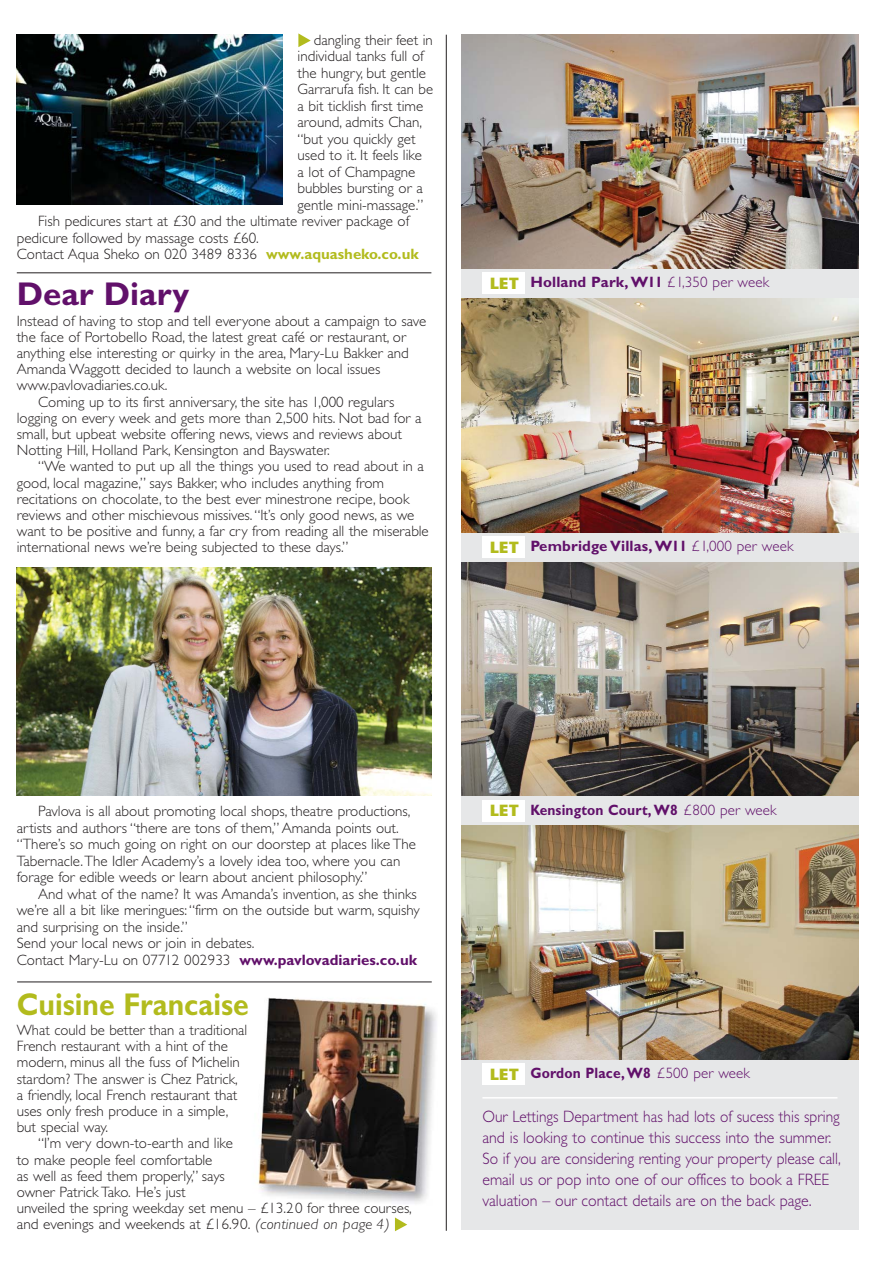
<style>
.page{position:relative;width:893px;height:1263px;background:#fff}
.page>*{position:absolute;margin:0;border:0;box-sizing:border-box;transform-origin:0 0}
.t1{font:700 33px "Gill Sans";color:#61106a}
.t2{font:700 31.5px "Gill Sans";color:#b2bb1d;scale:.9 1}
.t3{font:300 16.5px/21px "Gill Sans";color:#61106a;scale:.93 1}
.t4{font:300 15px/16.2px "Gill Sans";color:#231f20}
.t5{font:700 15px "Gill Sans";letter-spacing:.01em;color:#61106a}
.t6{font:700 15px "Gill Sans";letter-spacing:.01em;color:#61106a;scale:.92 1}
.s1{font-weight:700;color:#b2bb1d}
.s2{font-family:"Futura";color:#b2bb1d}
.s3{font-weight:300}
.s4{font-weight:700;color:#61106a}
.s5{font-style:italic}
</style>
<div class="page">
<hr style="left:446px;top:35px;width:1px;height:1196px;background:#231f20">
<div style="left:461px;top:35px;width:398px;height:1194px;background:#e6e7e8"></div>
<img style="left:461px;top:35px;width:398px;height:234px">
<img style="left:461px;top:562px;width:398px;height:234px">
<img style="left:461px;top:298px;width:398px;height:234px">
<img style="left:461px;top:826px;width:398px;height:233px">
<div style="left:482px;top:536px;width:43px;height:22px;background:#fff"></div>
<div style="left:482px;top:273px;width:43px;height:21px;background:#fff"></div>
<div style="left:482px;top:800px;width:43px;height:21px;background:#fff"></div>
<div style="left:482px;top:1064px;width:43px;height:21px;background:#fff"></div>
<hr style="left:482px;top:1097px;width:355px;height:1px;background:#fff">
<img style="left:17px;top:35px;width:266px;height:169px">
<img style="left:17px;top:567px;width:414px;height:229px">
<hr style="left:17px;top:982px;width:415px;height:1px;background:#231f20">
<hr style="left:17px;top:273px;width:414px;height:1px;background:#231f20">
<svg style="left:395px;top:1217px;width:12px;height:14px"></svg>
<img style="left:257px;top:997px;width:180px;height:206px">
<svg style="left:298px;top:33px;width:13px;height:14px"></svg>
<p class="t4" style="left:314px;top:32px;width:121px">dangling their feet in</p>
<p class="t4" style="left:298px;top:48px;width:128px">individual tanks full of</p>
<p class="t4" style="left:298px;top:65px;width:130px">the hungry, but gentle</p>
<p class="t4" style="left:298px;top:81px;width:137px">Garrarufa fish. It can be</p>
<p class="t4" style="left:298px;top:98px;width:127px">a bit ticklish first time</p>
<p class="t4" style="left:298px;top:114px;width:126px">around, admits Chan,</p>
<p class="t4" style="left:298px;top:131px;width:120px">“but you quickly get</p>
<p class="t4" style="left:298px;top:147px;width:126px">used to it. It feels like</p>
<p class="t4" style="left:298px;top:164px;width:119px">a lot of Champagne</p>
<p class="t4" style="left:298px;top:180px;width:127px">bubbles bursting or a</p>
<p class="t4" style="left:298px;top:197px;width:127px">gentle mini-massage.”</p>
<p class="t4" style="left:38px;top:213px;width:373px">Fish pedicures start at £30 and the ultimate reviver package of</p>
<p class="t4" style="left:17px;top:230px;width:244px">pedicure followed by massage costs £60.</p>
<p class="t4" style="left:17px;top:246px;width:403px">Contact Aqua Sheko on 020 3489 8336 <span class="s1">www.aquasheko.co.uk</span></p>
<h1 class="t1" style="left:17px;top:274px;width:174px">Dear Diary</h1>
<p class="t4" style="left:17px;top:312px;width:411px">Instead of having to stop and tell everyone about a campaign to save</p>
<p class="t4" style="left:17px;top:329px;width:391px">the face of Portobello Road, the latest great café or restaurant, or</p>
<p class="t4" style="left:17px;top:345px;width:393px">anything else interesting or quirky in the area, Mary-Lu Bakker and</p>
<p class="t4" style="left:17px;top:361px;width:365px">Amanda Waggott decided to launch a website on local issues</p>
<p class="t4" style="left:17px;top:377px;width:152px">www.pavlovadiaries.co.uk.</p>
<p class="t4" style="left:38px;top:393px;width:358px">Coming up to its first anniversary, the site has 1,000 regulars</p>
<p class="t4" style="left:17px;top:410px;width:406px">logging on every week and gets more than 2,500 hits. Not bad for a</p>
<p class="t4" style="left:17px;top:426px;width:387px">small, but upbeat website offering news, views and reviews about</p>
<p class="t4" style="left:17px;top:442px;width:315px">Notting Hill, Holland Park, Kensington and Bayswater.</p>
<p class="t4" style="left:38px;top:458px;width:387px">“We wanted to put up all the things you used to read about in a</p>
<p class="t4" style="left:17px;top:474px;width:369px">good, local magazine,” says Bakker, who includes anything from</p>
<p class="t4" style="left:17px;top:491px;width:394px">recitations on chocolate, to the best ever minestrone recipe, book</p>
<p class="t4" style="left:17px;top:507px;width:399px">reviews and other mischievous missives.“It’s only good news, as we</p>
<p class="t4" style="left:17px;top:523px;width:413px">want to be positive and funny, a far cry from reading all the miserable</p>
<p class="t4" style="left:17px;top:539px;width:333px">international news we’re being subjected to these days.”</p>
<p class="t5" style="left:490px;top:273px;width:281px"><span class="s2">LET</span> Holland Park, W11 <span class="s3">£1,350 per week</span></p>
<p class="t5" style="left:490px;top:537px;width:305px"><span class="s2">LET</span> Pembridge Villas, W11 <span class="s3">£1,000 per week</span></p>
<p class="t4" style="left:17px;top:803px;width:401px;text-indent:21px">Pavlova is all about promoting local shops, theatre productions, artists and authors “there are tons of them,” Amanda points out. “There’s so much going on right on our doorstep at places like The Tabernacle.The Idler Academy’s a lovely idea too, where you can forage for edible weeds or learn about ancient philosophy.”</p>
<p class="t4" style="left:17px;top:886px;width:404px;text-indent:21px">And what of the name? It was Amanda’s invention, as she thinks we’re all a bit like meringues:“firm on the outside but warm, squishy and surprising on the inside.”<br>Send your local news or join in debates.<br>Contact Mary-Lu on 07712 002933 <span class="s4">www.pavlovadiaries.co.uk</span></p>
<h2 class="t2" style="left:17px;top:985px;width:259px">Cuisine Francaise</h2>
<p class="t4" style="left:17px;top:1022px;width:232px">What could be better than a traditional French restaurant with a hint of the modern, minus all the fuss of Michelin stardom? The answer is Chez Patrick, a friendly, local French restaurant that uses only fresh produce in a simple, but special way.</p>
<p class="t4" style="left:17px;top:1135px;width:397px;text-indent:21px">“I’m very down-to-earth and like<br>to make people feel comfortable<br>as well as feed them properly,” says<br>owner Patrick Tako. He’s just<br>unveiled the spring weekday set menu – £13.20 for three courses, and evenings and weekends at £16.90. <span class="s5">(continued on page 4)</span></p>
<p class="t6" style="left:490px;top:801px;width:313px"><span class="s2">LET</span> Kensington Court, W8 <span class="s3">£800 per week</span></p>
<p class="t6" style="left:490px;top:1064px;width:284px"><span class="s2">LET</span> Gordon Place, W8 <span class="s3">£500 per week</span></p>
<p class="t3" style="left:482px;top:1106px;width:387px">Our Lettings Department has had lots of sucess this spring and is looking to continue this success into the summer.<br>So if you are considering renting your property please call, email us or pop into one of our offices to book a FREE valuation – our contact details are on the back page.</p>
</div>
